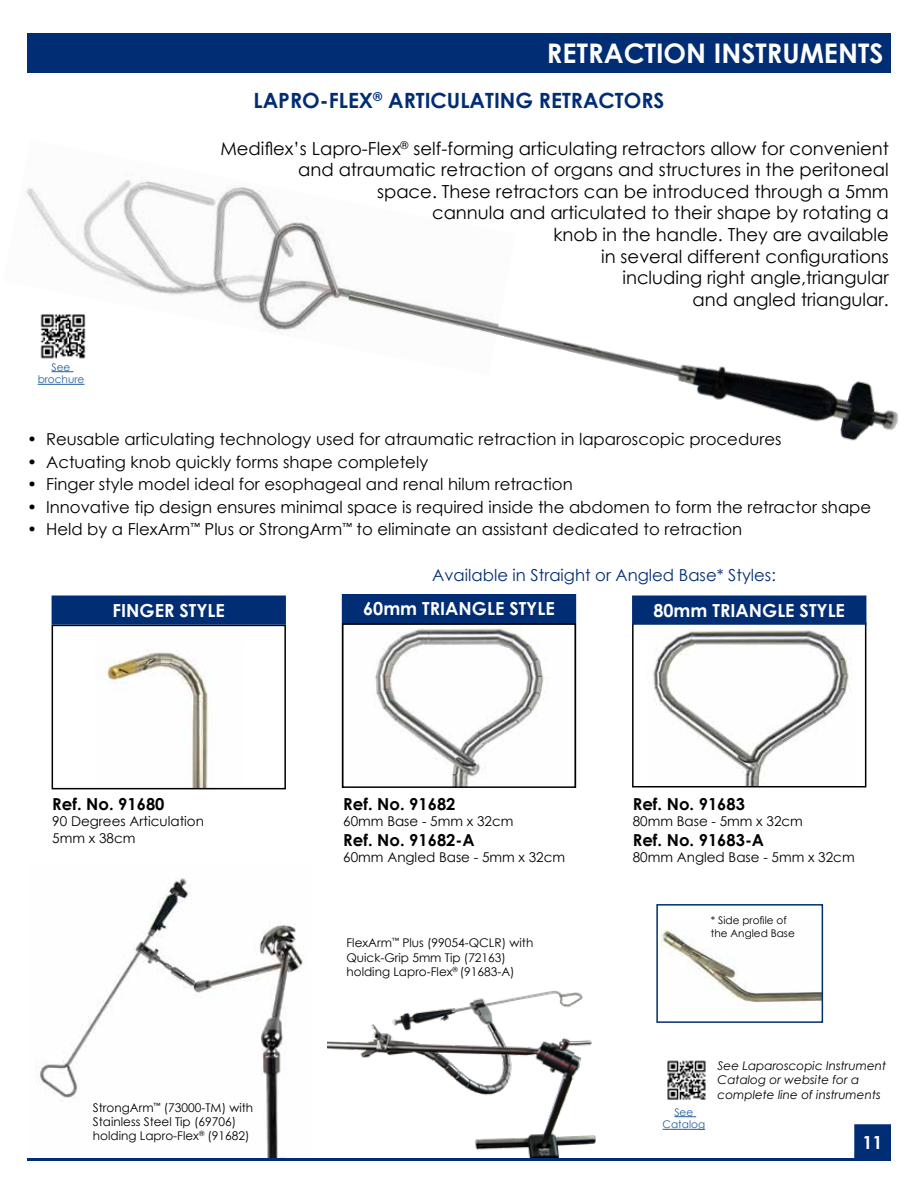
<style>
.page{position:relative;width:918px;height:1188px;background:#fff}
.page>*{position:absolute;margin:0;border:0;box-sizing:border-box;transform-origin:0 0}
.t1{font:700 27px "Century Gothic";color:#fff}
.t2{font:700 21px "Century Gothic";color:#002d74}
.t3{font:18px/21.6px "Century Gothic";color:#000;text-align:right}
.t4{font:700 18px "Century Gothic";color:#fff}
.t5{font:16.5px "Century Gothic";color:#000}
.t6{font:700 16.5px "Century Gothic";color:#000}
.t7{font:16.5px "Century Gothic";color:#002d74}
.t8{font:13.5px/16.2px "Century Gothic";color:#000}
.t9{font:12px/14.4px "Century Gothic";color:#000}
.t10{font:italic 12px/14.4px "Century Gothic";color:#000}
.t11{font:10.5px/12.6px "Century Gothic";color:#000}
.t12{font:10.5px/12.6px "Century Gothic";color:#215e9e;text-align:center}
</style>
<div class="page">
<img style="left:26px;top:174px;width:314px;height:199px">
<img style="left:660px;top:929px;width:160px;height:76px">
<div style="left:656px;top:904px;width:167px;height:119px;border:2px solid #002d74"></div>
<div style="left:27px;top:33px;width:864px;height:40px;background:#002d74"></div>
<img style="left:101px;top:650px;width:112px;height:136px">
<div style="left:52px;top:625px;width:234px;height:164px;border:2px solid #000"></div>
<svg style="left:374px;top:626px;width:173px;height:159px"></svg>
<div style="left:342px;top:623px;width:234px;height:165px;border:2px solid #000"></div>
<img style="left:652px;top:630px;width:200px;height:154px">
<div style="left:632px;top:623px;width:234px;height:164px;border:2px solid #000"></div>
<div style="left:855px;top:1125px;width:35px;height:35px;background:#002d74"></div>
<div style="left:854px;top:1124px;width:37px;height:37px;border:2px solid #002d74"></div>
<hr style="left:27px;top:1158px;width:832px;height:3px;background:#002d74">
<img style="left:340px;top:286px;width:559px;height:155px">
<div style="left:52px;top:596px;width:233px;height:28px;background:#002d74"></div>
<div style="left:52px;top:596px;width:234px;height:29px;border:2px solid #002d74"></div>
<div style="left:343px;top:595px;width:232px;height:27px;background:#002d74"></div>
<div style="left:342px;top:594px;width:234px;height:29px;border:2px solid #002d74"></div>
<div style="left:633px;top:596px;width:233px;height:28px;background:#002d74"></div>
<div style="left:632px;top:596px;width:234px;height:29px;border:2px solid #002d74"></div>
<img style="left:39px;top:878px;width:265px;height:280px">
<img style="left:327px;top:990px;width:269px;height:167px">
<img style="left:36px;top:310px;width:53px;height:53px">
<svg style="left:52px;top:371px;width:21px;height:1px"></svg>
<hr style="left:38px;top:384px;width:46px;height:1px;background:#215e9e">
<img style="left:667px;top:1060px;width:39px;height:40px">
<svg style="left:674px;top:1116px;width:22px;height:1px"></svg>
<hr style="left:663px;top:1129px;width:42px;height:1px;background:#215e9e">
<h1 class="t1" style="left:547px;top:33px;width:338px">RETRACTION INSTRUMENTS</h1>
<p class="t2" style="left:254px;top:84px;width:412px">LAPRO-FLEX<sup>®</sup> ARTICULATING RETRACTORS</p>
<p class="t12" style="left:38px;top:360px;width:48px">See brochure</p>
<p class="t3" style="left:220px;top:137px;width:670px">Mediflex’s Lapro-Flex<sup>®</sup> self-forming articulating retractors allow for convenient and atraumatic retraction of organs and structures in the peritoneal<br>space. These retractors can be introduced through a 5mm<br>cannula and articulated to their shape by rotating a<br>knob in the handle. They are available<br>in several different configurations<br>including right angle,triangular<br>and angled triangular.</p>
<p class="t5" style="left:27px;top:428px;width:756px">• Reusable articulating technology used for atraumatic retraction in laparoscopic procedures</p>
<p class="t5" style="left:27px;top:450px;width:403px">• Actuating knob quickly forms shape completely</p>
<p class="t5" style="left:27px;top:473px;width:547px">• Finger style model ideal for esophageal and renal hilum retraction</p>
<p class="t5" style="left:27px;top:495px;width:846px">• Innovative tip design ensures minimal space is required inside the abdomen to form the retractor shape</p>
<p class="t5" style="left:27px;top:518px;width:717px">• Held by a FlexArm<sup>™</sup> Plus or StrongArm<sup>™</sup> to eliminate an assistant dedicated to retraction</p>
<p class="t7" style="left:432px;top:563px;width:345px">Available in Straight or Angled Base* Styles:</p>
<p class="t4" style="left:113px;top:597px;width:114px">FINGER STYLE</p>
<p class="t4" style="left:363px;top:595px;width:193px">60mm TRIANGLE STYLE</p>
<p class="t4" style="left:654px;top:597px;width:193px">80mm TRIANGLE STYLE</p>
<p class="t6" style="left:52px;top:792px;width:114px">Ref. No. 91680</p>
<p class="t8" style="left:52px;top:813px;width:153px">90 Degrees Articulation<br>5mm x 38cm</p>
<p class="t9" style="left:93px;top:1100px;width:162px">StrongArm<sup>™</sup> (73000-TM) with<br>Stainless Steel Tip (69706) holding Lapro-Flex<sup>®</sup> (91682)</p>
<p class="t6" style="left:343px;top:792px;width:114px">Ref. No. 91682</p>
<p class="t8" style="left:343px;top:813px;width:172px">60mm Base - 5mm x 32cm</p>
<p class="t6" style="left:343px;top:828px;width:133px">Ref. No. 91682-A</p>
<p class="t8" style="left:343px;top:849px;width:223px">60mm Angled Base - 5mm x 32cm</p>
<p class="t9" style="left:347px;top:936px;width:188px">FlexArm<sup>™</sup> Plus (99054-QCLR) with<br>Quick-Grip 5mm Tip (72163) holding Lapro-Flex<sup>®</sup> (91683-A)</p>
<p class="t6" style="left:633px;top:792px;width:114px">Ref. No. 91683</p>
<p class="t8" style="left:633px;top:813px;width:172px">80mm Base - 5mm x 32cm</p>
<p class="t6" style="left:633px;top:828px;width:133px">Ref. No. 91683-A</p>
<p class="t8" style="left:633px;top:849px;width:223px">80mm Angled Base - 5mm x 32cm</p>
<p class="t11" style="left:711px;top:914px;width:86px">* Side profile of the Angled Base</p>
<p class="t12" style="left:663px;top:1105px;width:44px">See<br>Catalog</p>
<p class="t10" style="left:718px;top:1058px;width:170px">See Laparoscopic Instrument<br>Catalog or website for a complete line of instruments</p>
<p class="t4" style="left:863px;top:1129px;width:22px">11</p>
</div>
